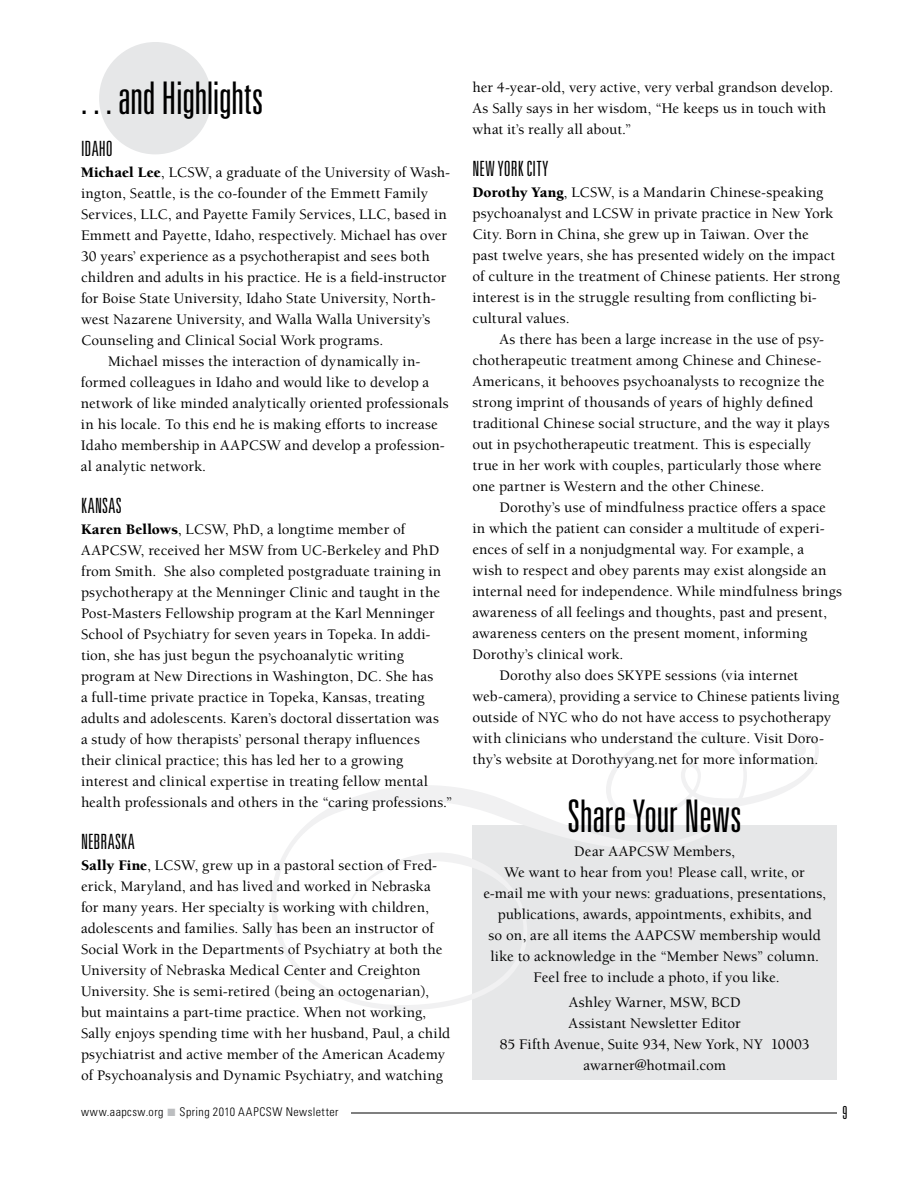
<style>
.page{position:relative;width:918px;height:1188px;background:#fff}
.page>*{position:absolute;margin:0;border:0;box-sizing:border-box;transform-origin:0 0}
.t1{font:300 ultra-condensed 45px "Univers LT Std";letter-spacing:-.005em;color:#000}
.t2{font:300 ultra-condensed 21px "Univers LT Std";letter-spacing:.01em;color:#000}
.t3{font:300 ultra-condensed 18px "Univers LT Std";color:#000}
.t4{font:500 15px/21px "Berkeley";letter-spacing:.005em;color:#000}
.t5{font:300 condensed 12px "Univers LT Std";letter-spacing:.04em;color:#000}
.s1{font-weight:900}
.s2{color:#bcbec0}
</style>
<div class="page">
<hr style="left:351px;top:1113px;width:486px;height:1px;background:#000">
<div style="left:99px;top:42px;width:113px;height:112px;background:#e6e7e8;border-radius:50%"></div>
<div style="left:472px;top:825px;width:365px;height:255px;background:#e6e7e8"></div>
<svg style="left:271px;top:731px;width:548px;height:279px"></svg>
<h1 class="t1" style="left:81px;top:74px;width:184px">. . . and Highlights</h1>
<h2 class="t2" style="left:81px;top:137px;width:33px">IDAHO</h2>
<p class="t4" style="left:81px;top:162px;width:371px"><span class="s1">Michael Lee</span>, LCSW, a graduate of the University of Wash-</p>
<p class="t4" style="left:81px;top:183px;width:349px">ington, Seattle, is the co-founder of the Emmett Family</p>
<p class="t4" style="left:81px;top:204px;width:367px">Services, LLC, and Payette Family Services, LLC, based in</p>
<p class="t4" style="left:81px;top:225px;width:368px">Emmett and Payette, Idaho, respectively. Michael has over</p>
<p class="t4" style="left:81px;top:246px;width:350px">30 years’ experience as a psychotherapist and sees both</p>
<p class="t4" style="left:81px;top:267px;width:367px">children and adults in his practice. He is a field-instructor</p>
<p class="t4" style="left:81px;top:288px;width:356px">for Boise State University, Idaho State University, North-</p>
<p class="t4" style="left:81px;top:309px;width:351px">west Nazarene University, and Walla Walla University’s</p>
<p class="t4" style="left:81px;top:330px;width:304px">Counseling and Clinical Social Work programs.</p>
<p class="t4" style="left:108px;top:351px;width:314px">Michael misses the interaction of dynamically in-</p>
<p class="t4" style="left:81px;top:372px;width:350px">formed colleagues in Idaho and would like to develop a</p>
<p class="t4" style="left:81px;top:393px;width:369px">network of like minded analytically oriented professionals</p>
<p class="t4" style="left:81px;top:414px;width:358px">in his locale. To this end he is making efforts to increase</p>
<p class="t4" style="left:81px;top:435px;width:365px">Idaho membership in AAPCSW and develop a profession-</p>
<p class="t4" style="left:81px;top:456px;width:127px">al analytic network.</p>
<h2 class="t2" style="left:81px;top:494px;width:42px">KANSAS</h2>
<p class="t4" style="left:81px;top:519px;width:373px"><span class="s1">Karen Bellows</span>, LCSW, PhD, a longtime member of AAPCSW, received her MSW from UC-Berkeley and PhD from Smith. She also completed postgraduate training in psychotherapy at the Menninger Clinic and taught in the Post-Masters Fellowship program at the Karl Menninger School of Psychiatry for seven years in Topeka. In addi&shy;tion, she has just begun the psychoanalytic writing program at New Directions in Washington, DC. She has<br>a full-time private practice in Topeka, Kansas, treating adults and adolescents. Karen’s doctoral dissertation was<br>a study of how therapists’ personal therapy influences their clinical practice; this has led her to a growing interest and clinical expertise in treating fellow mental health professionals and others in the “caring professions.”</p>
<h2 class="t2" style="left:81px;top:830px;width:55px">NEBRASKA</h2>
<p class="t4" style="left:81px;top:855px;width:371px"><span class="s1">Sally Fine</span>, LCSW, grew up in a pastoral section of Fred&shy;erick, Maryland, and has lived and worked in Nebraska for many years. Her specialty is working with children, adolescents and families. Sally has been an instructor of Social Work in the Departments of Psychiatry at both the University of Nebraska Medical Center and Creighton University. She is semi-retired (being an octogenarian), but maintains a part-time practice. When not working, Sally enjoys spending time with her husband, Paul, a child psychiatrist and active member of the American Academy of Psychoanalysis and Dynamic Psychiatry, and watching</p>
<p class="t4" style="left:472px;top:77px;width:362px">her 4-year-old, very active, very verbal grandson develop.<br>As Sally says in her wisdom, “He keeps us in touch with what it’s really all about.”</p>
<h2 class="t2" style="left:472px;top:158px;width:77px">NEW YORK CITY</h2>
<p class="t4" style="left:472px;top:182px;width:369px"><span class="s1">Dorothy Yang</span>, LCSW, is a Mandarin Chinese-speaking psychoanalyst and LCSW in private practice in New York City. Born in China, she grew up in Taiwan. Over the<br>past twelve years, she has presented widely on the impact of culture in the treatment of Chinese patients. Her strong interest is in the struggle resulting from conflicting bi&shy;cultural values.</p>
<p class="t4" style="left:472px;top:329px;width:359px;text-indent:27px">As there has been a large increase in the use of psy&shy;chotherapeutic treatment among Chinese and Chinese-Americans, it behooves psychoanalysts to recognize the strong imprint of thousands of years of highly defined traditional Chinese social structure, and the way it plays out in psychotherapeutic treatment. This is especially true in her work with couples, particularly those where one partner is Western and the other Chinese.</p>
<p class="t4" style="left:500px;top:497px;width:328px">Dorothy’s use of mindfulness practice offers a space</p>
<p class="t4" style="left:472px;top:518px;width:354px">in which the patient can consider a multitude of experi-</p>
<p class="t4" style="left:472px;top:539px;width:333px">ences of self in a nonjudgmental way. For example, a</p>
<p class="t4" style="left:472px;top:560px;width:356px">wish to respect and obey parents may exist alongside an</p>
<p class="t4" style="left:472px;top:581px;width:371px">internal need for independence. While mindfulness brings</p>
<p class="t4" style="left:472px;top:602px;width:356px">awareness of all feelings and thoughts, past and present,</p>
<p class="t4" style="left:472px;top:623px;width:336px">awareness centers on the present moment, informing</p>
<p class="t4" style="left:472px;top:644px;width:153px">Dorothy’s clinical work.</p>
<p class="t4" style="left:500px;top:665px;width:300px">Dorothy also does SKYPE sessions (via internet</p>
<p class="t4" style="left:472px;top:686px;width:368px">web-camera), providing a service to Chinese patients living</p>
<p class="t4" style="left:472px;top:707px;width:360px">outside of NYC who do not have access to psychotherapy</p>
<p class="t4" style="left:472px;top:728px;width:353px">with clinicians who understand the culture. Visit Doro-</p>
<p class="t4" style="left:472px;top:749px;width:347px">thy’s website at Dorothyyang.net for more information.</p>
<h1 class="t1" style="left:568px;top:792px;width:176px">Share Your News</h1>
<p class="t4" style="left:483px;top:841px;width:344px;text-align:center">Dear AAPCSW Members,<br>We want to hear from you! Please call, write, or e-mail me with your news: graduations, presentations, publications, awards, appointments, exhibits, and<br>so on, are all items the AAPCSW membership would like to acknowledge in the “Member News” column.<br>Feel free to include a photo, if you like.</p>
<p class="t4" style="left:500px;top:992px;width:311px;text-align:center">Ashley Warner, MSW, BCD<br>Assistant Newsletter Editor<br>85 Fifth Avenue, Suite 934, New York, NY 10003 awarner@hotmail.com</p>
<p class="t5" style="left:81px;top:1104px;width:259px">www.aapcsw.org <span class="s2">■</span> Spring 2010 AAPCSW Newsletter</p>
<p class="t3" style="left:843px;top:1103px;width:6px">9</p>
</div>
